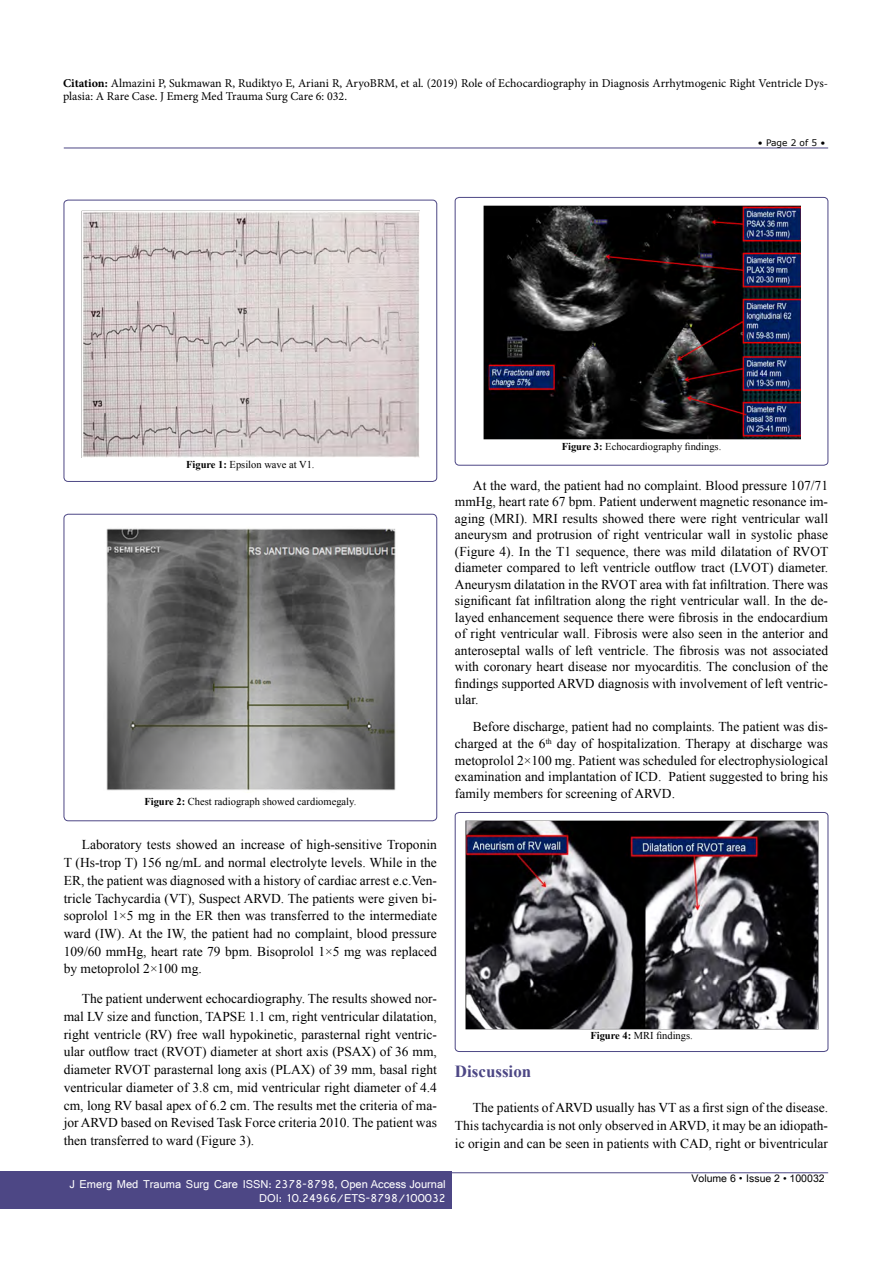
<style>
.page{position:relative;width:893px;height:1263px;background:#fff}
.page>*{position:absolute;margin:0;border:0;box-sizing:border-box;transform-origin:0 0}
.t1{font:700 16.95px "Times New Roman";color:#4d4785}
.t2{font:13.5px/17.7px "Times New Roman";color:#000;text-align:justify}
.t3{font:12px/13.5px "Minion Pro";color:#000}
.t4{font:12px/14.2px "Shruti";color:#fff;text-align:right}
.t5{font:10.5px "Times New Roman";color:#000}
.t6{font:10.5px "Arial Unicode MS";color:#000}
.t7{font:9px "MS Reference Sans Serif";color:#000}
.s1{font-weight:700}
.s2{font-family:"Batang"}
</style>
<div class="page">
<hr style="left:64px;top:148px;width:764px;height:1px;background:#4d4785">
<hr style="left:64px;top:1172px;width:764px;height:1px;background:#4d4785">
<div style="left:0;top:1171px;width:451px;height:38px;background:#4d4785"></div>
<div style="left:64px;top:200px;width:373px;height:282px;border:1px solid #4d4785;border-radius:4px"></div>
<div style="left:64px;top:514px;width:373px;height:307px;border:1px solid #4d4785;border-radius:4px"></div>
<svg style="left:455px;top:812px;width:373px;height:240px"></svg>
<img style="left:82px;top:210px;width:338px;height:248px">
<img style="left:106px;top:528px;width:290px;height:265px">
<div style="left:455px;top:197px;width:373px;height:268px;border:1px solid #4d4785;border-radius:4px"></div>
<img style="left:483px;top:206px;width:318px;height:233px">
<img style="left:465px;top:820px;width:353px;height:209px">
<p class="t3" style="left:63px;top:76px;width:767px"><span class="s1">Citation:</span> Almazini P, Sukmawan R, Rudiktyo E, Ariani R, AryoBRM, et al. (2019) Role of Echocardiography in Diagnosis Arrhytmogenic Right Ventricle Dys&shy;plasia: A Rare Case. J Emerg Med Trauma Surg Care 6: 032.</p>
<p class="t7" style="left:758px;top:137px;width:69px">• Page 2 of 5 •</p>
<p class="t5" style="left:186px;top:457px;width:130px"><span class="s1">Figure 1:</span> Epsilon wave at V1.</p>
<p class="t5" style="left:144px;top:795px;width:213px"><span class="s1">Figure 2:</span> Chest radiograph showed cardiomegaly.</p>
<p class="t5" style="left:562px;top:440px;width:161px"><span class="s1">Figure 3:</span> Echocardiography findings.</p>
<p class="t2" style="left:455px;top:477px;width:375px;line-height:16.5px;text-indent:18px">At the ward, the patient had no complaint. Blood pressure 107/71 mmHg, heart rate 67 bpm. Patient underwent magnetic resonance im&shy;aging (MRI). MRI results showed there were right ventricular wall aneurysm and protrusion of right ventricular wall in systolic phase (Figure 4). In the T1 sequence, there was mild dilatation of RVOT diameter compared to left ventricle outflow tract (LVOT) diameter.<br>Aneurysm dilatation in the RVOT area with fat infiltration. There was significant fat infiltration along the right ventricular wall. In the de&shy;layed enhancement sequence there were fibrosis in the endocardium of right ventricular wall. Fibrosis were also seen in the anterior and anteroseptal walls of left ventricle. The fibrosis was not associated with coronary heart disease nor myocarditis. The conclusion of the findings supported ARVD diagnosis with involvement of left ventric&shy;ular.</p>
<p class="t2" style="left:455px;top:718px;width:375px;line-height:16.5px;text-indent:18px">Before discharge, patient had no complaints. The patient was dis&shy;charged at the 6<sup>th</sup> day of hospitalization. Therapy at discharge was metoprolol 2×100 mg. Patient was scheduled for electrophysiological examination and implantation of ICD. Patient suggested to bring his family members for screening of ARVD.</p>
<p class="t2" style="left:64px;top:836px;width:375px;text-indent:18px">Laboratory tests showed an increase of high-sensitive Troponin T (Hs-trop T) 156 ng/mL and normal electrolyte levels. While in the ER, the patient was diagnosed with a history of cardiac arrest e.c.Ven&shy;tricle Tachycardia (VT), Suspect ARVD. The patients were given bi&shy;soprolol 1×5 mg in the ER then was transferred to the intermediate ward (IW). At the IW, the patient had no complaint, blood pressure 109/60 mmHg, heart rate 79 bpm. Bisoprolol 1×5 mg was replaced by metoprolol 2×100 mg.</p>
<p class="t2" style="left:64px;top:990px;width:375px;text-indent:18px">The patient underwent echocardiography. The results showed nor&shy;mal LV size and function, TAPSE 1.1 cm, right ventricular dilatation, right ventricle (RV) free wall hypokinetic, parasternal right ventric&shy;ular outflow tract (RVOT) diameter at short axis (PSAX) of 36 mm, diameter RVOT parasternal long axis (PLAX) of 39 mm, basal right ventricular diameter of 3.8 cm, mid ventricular right diameter of 4.4 cm, long RV basal apex of 6.2 cm. The results met the criteria of ma&shy;jor ARVD based on Revised Task Force criteria 2010. The patient was then transferred to ward (Figure 3).</p>
<p class="t4" style="left:69px;top:1176px;width:378px">J Emerg Med Trauma Surg Care ISSN: 2378-8798, Open Access Journal<br>DOI: 10.24966/ETS-8798/100032</p>
<p class="t5" style="left:590px;top:1028px;width:104px"><span class="s1">Figure 4:</span> MRI findings.</p>
<p class="t1" style="left:455px;top:1059px;width:78px">Discussion</p>
<p class="t2" style="left:455px;top:1099px;width:375px;text-indent:18px">The patients of ARVD usually has VT as a first sign of the disease.<br>This tachycardia is not only observed in ARVD, it may be an idiopath&shy;ic origin and can be seen in patients with CAD, right or biventricular</p>
<p class="t6" style="left:692px;top:1170px;width:135px">Volume 6 <span class="s2">•</span> Issue 2 • 100032</p>
</div>
